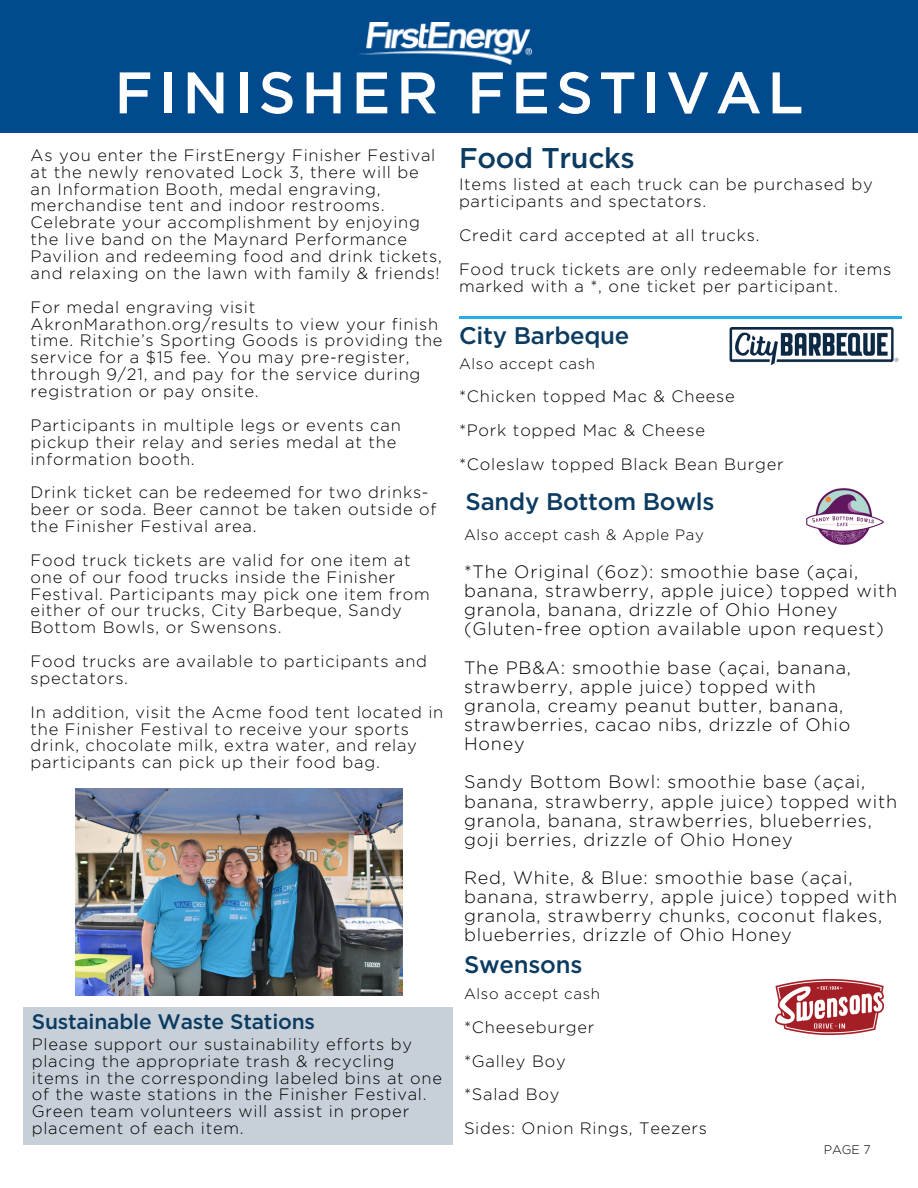
<style>
.page{position:relative;width:918px;height:1188px;background:#fff}
.page>*{position:absolute;margin:0;border:0;box-sizing:border-box;transform-origin:0 0}
.t1{font:500 58.5px "Gotham";letter-spacing:.095em;color:#fff}
.t2{font:500 28.5px "Gotham";letter-spacing:-.01em;color:#0b3b60}
.t3{font:500 24px "Gotham";letter-spacing:-.01em;color:#0b3b60}
.t4{font:500 21px "Gotham";letter-spacing:-.01em;color:#0b3b60}
.t5{font:300 18px/19.2px "Gotham";letter-spacing:.045em;color:#000}
.t6{font:300 16.5px/16.8px "Gotham";letter-spacing:.045em;color:#000}
.t7{font:300 15px "Gotham";letter-spacing:.045em;color:#000}
.t8{font:300 12.45px "Gotham";color:#000}
</style>
<div class="page">
<div style="left:0;top:0;width:918px;height:133px;background:#004a8d"></div>
<hr style="left:459px;top:317px;width:442px;height:2px;background:#26aee9">
<img style="left:775px;top:980px;width:108px;height:55px">
<img style="left:358px;top:23px;width:173px;height:41px">
<img style="left:76px;top:788px;width:326px;height:207px">
<div style="left:23px;top:1007px;width:429px;height:137px;background:#c7d0d8"></div>
<img style="left:806px;top:488px;width:78px;height:57px">
<img style="left:729px;top:328px;width:170px;height:37px">
<h5 class="t1" style="left:114px;top:57px;width:691px">FINISHER FESTIVAL</h5>
<h5 class="t6" style="left:31px;top:146px;width:413px">As you enter the FirstEnergy Finisher Festival at the newly renovated Lock 3, there will be an Information Booth, medal engraving, merchandise tent and indoor restrooms.<br>Celebrate your accomplishment by enjoying the live band on the Maynard Performance Pavilion and redeeming food and drink tickets, and relaxing on the lawn with family &amp; friends!</h5>
<h5 class="t6" style="left:31px;top:298px;width:413px">For medal engraving visit AkronMarathon.org/results to view your finish time. Ritchie’s Sporting Goods is providing the service for a $15 fee. You may pre-register, through 9/21, and pay for the service during registration or pay onsite.</h5>
<h5 class="t6" style="left:31px;top:416px;width:372px">Participants in multiple legs or events can pickup their relay and series medal at the information booth.</h5>
<h5 class="t6" style="left:31px;top:484px;width:407px">Drink ticket can be redeemed for two drinks&shy;beer or soda. Beer cannot be taken outside of the Finisher Festival area.</h5>
<p class="t6" style="left:31px;top:551px;width:401px">Food truck tickets are valid for one item at one of our food trucks inside the Finisher Festival. Participants may pick one item from either of our trucks, City Barbeque, Sandy Bottom Bowls, or Swensons.</p>
<h3 class="t6" style="left:31px;top:653px;width:398px">Food trucks are available to participants and spectators.</h3>
<p class="t6" style="left:31px;top:703px;width:414px">In addition, visit the Acme food tent located in the Finisher Festival to receive your sports drink, chocolate milk, extra water, and relay participants can pick up their food bag.</p>
<h5 class="t2" style="left:459px;top:140px;width:177px">Food Trucks</h5>
<p class="t6" style="left:459px;top:176px;width:415px">Items listed at each truck can be purchased by participants and spectators.</p>
<h3 class="t6" style="left:459px;top:227px;width:302px">Credit card accepted at all trucks.</h3>
<h6 class="t6" style="left:459px;top:261px;width:434px">Food truck tickets are only redeemable for items marked with a *, one ticket per participant.</h6>
<p class="t3" style="left:459px;top:321px;width:172px">City Barbeque</p>
<h5 class="t7" style="left:459px;top:354px;width:138px">Also accept cash</h5>
<h5 class="t6" style="left:459px;top:388px;width:277px">*Chicken topped Mac &amp; Cheese</h5>
<h5 class="t6" style="left:459px;top:422px;width:248px">*Pork topped Mac &amp; Cheese</h5>
<h5 class="t6" style="left:459px;top:456px;width:326px">*Coleslaw topped Black Bean Burger</h5>
<h6 class="t3" style="left:466px;top:487px;width:251px">Sandy Bottom Bowls</h6>
<p class="t7" style="left:464px;top:525px;width:241px">Also accept cash &amp; Apple Pay</p>
<p class="t5" style="left:464px;top:562px;width:435px">*The Original (6oz): smoothie base (açai, banana, strawberry, apple juice) topped with granola, banana, drizzle of Ohio Honey (Gluten-free option available upon request)</p>
<h1 class="t5" style="left:464px;top:658px;width:389px">The PB&amp;A: smoothie base (açai, banana, strawberry, apple juice) topped with granola, creamy peanut butter, banana, strawberries, cacao nibs, drizzle of Ohio Honey</h1>
<h2 class="t5" style="left:464px;top:772px;width:435px">Sandy Bottom Bowl: smoothie base (açai, banana, strawberry, apple juice) topped with granola, banana, strawberries, blueberries, goji berries, drizzle of Ohio Honey</h2>
<h5 class="t5" style="left:464px;top:868px;width:435px">Red, White, &amp; Blue: smoothie base (açai, banana, strawberry, apple juice) topped with granola, strawberry chunks, coconut flakes, blueberries, drizzle of Ohio Honey</h5>
<h5 class="t4" style="left:32px;top:1009px;width:285px">Sustainable Waste Stations</h5>
<h6 class="t6" style="left:32px;top:1035px;width:412px">Please support our sustainability efforts by placing the appropriate trash &amp; recycling items in the corresponding labeled bins at one of the waste stations in the Finisher Festival.<br>Green team volunteers will assist in proper placement of each item.</h6>
<h3 class="t3" style="left:464px;top:950px;width:120px">Swensons</h3>
<h5 class="t7" style="left:464px;top:985px;width:138px">Also accept cash</h5>
<h5 class="t6" style="left:464px;top:1019px;width:132px">*Cheeseburger</h5>
<h5 class="t6" style="left:464px;top:1052px;width:103px">*Galley Boy</h5>
<h5 class="t6" style="left:464px;top:1086px;width:97px">*Salad Boy</h5>
<p class="t6" style="left:464px;top:1120px;width:245px">Sides: Onion Rings, Teezers</p>
<h5 class="t8" style="left:824px;top:1142px;width:49px">PAGE 7</h5>
</div>
